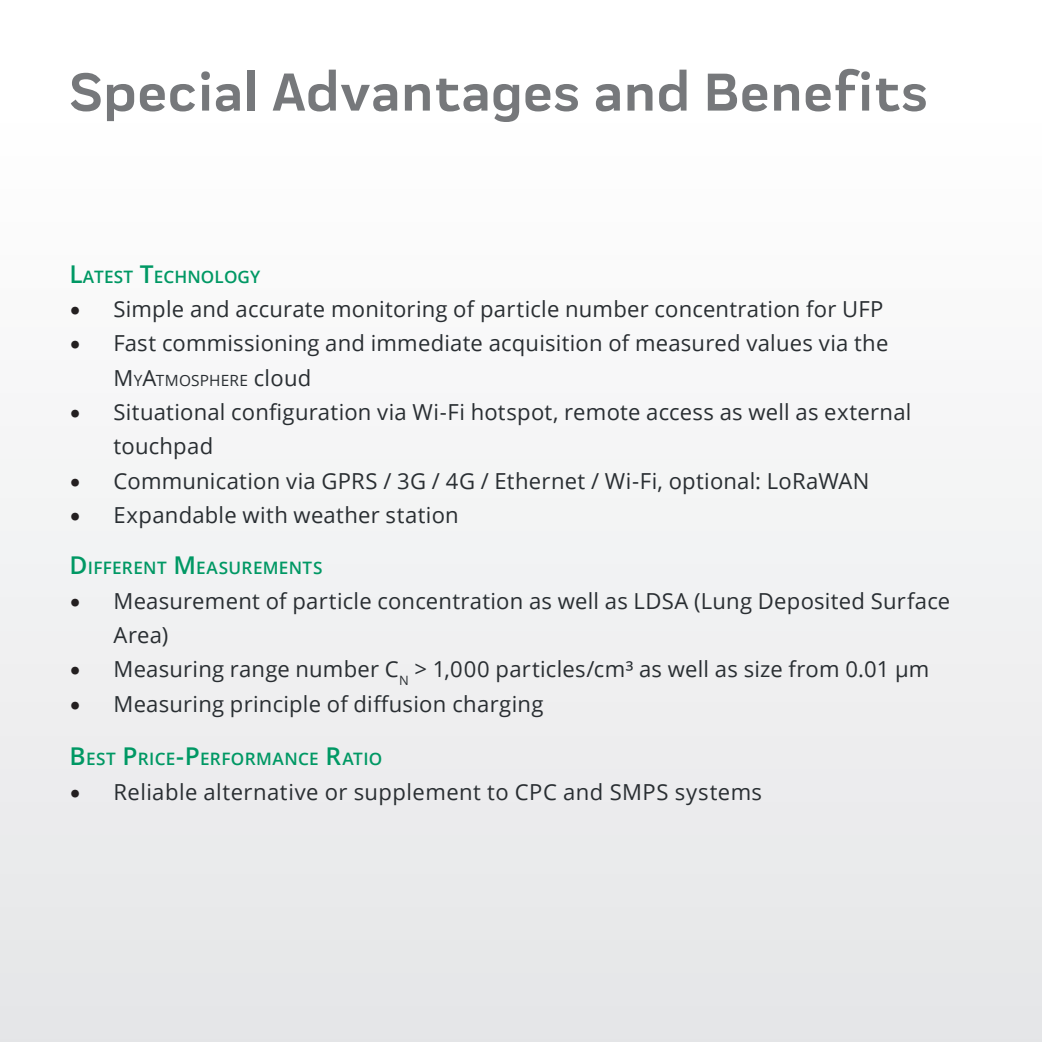
<style>
.page{position:relative;width:1042px;height:1042px;background:#fff}
.page>*{position:absolute;margin:0;border:0;box-sizing:border-box;transform-origin:0 0}
.t1{font:700 55.12px "Praktika";letter-spacing:.02em;color:#76787b}
.t2{font:22.05px/34.3px "Open Sans";letter-spacing:.01em;color:#292e32}
.t3{font:600 17.15px "Open Sans";letter-spacing:.015em;color:#009864}
.t4{font:15.4px "Open Sans";letter-spacing:.01em;color:#292e32}
.s1{font-size:24.5px}
.s2{font-family:"Minion Pro";font-size:29.4px;color:#231f20}
.s3{font-size:22.05px}
</style>
<div class="page">
<div style="left:0;top:0;width:1042px;height:1042px;background:linear-gradient(to right,#f3f3f4,#f3f3f4)"></div>
<h1 class="t1" style="left:69px;top:49px;width:860px">Special Advantages and Benefits</h1>
<p class="t3" style="left:69px;top:265px;width:192px"><span class="s1">L</span>ATEST <span class="s1">T</span>ECHNOLOGY</p>
<p class="t2" style="left:69px;top:291px;width:815px"><span class="s2">•</span> Simple and accurate monitoring of particle number concentration for UFP</p>
<p class="t2" style="left:69px;top:326px;width:820px"><span class="s2">•</span> Fast commissioning and immediate acquisition of measured values via the</p>
<p class="t4" style="left:114px;top:369px;width:199px"><span class="s3">M</span>Y<span class="s3">A</span>TMOSPHERE <span class="s3">cloud</span></p>
<p class="t2" style="left:114px;top:394px;width:799px;text-indent:-44px"><span class="s2">•</span> Situational configuration via Wi-Fi hotspot, remote access as well as external touchpad</p>
<p class="t2" style="left:69px;top:463px;width:801px"><span class="s2">•</span> Communication via GPRS / 3G / 4G / Ethernet / Wi-Fi, optional: LoRaWAN</p>
<p class="t2" style="left:69px;top:497px;width:391px"><span class="s2">•</span> Expandable with weather station</p>
<p class="t3" style="left:69px;top:556px;width:253px"><span class="s1">D</span> IFFERENT <span class="s1">M</span> EASUREMENTS</p>
<p class="t2" style="left:114px;top:583px;width:838px;text-indent:-44px"><span class="s2">•</span> Measurement of particle concentration as well as LDSA (Lung Deposited Surface<br>Area)</p>
<p class="t2" style="left:69px;top:651px;width:861px"><span class="s2">•</span> Measuring range number C<sub>N</sub> &gt; 1,000 particles/cm³ as well as size from 0.01 µm</p>
<p class="t2" style="left:69px;top:686px;width:476px"><span class="s2">•</span> Measuring principle of diffusion charging</p>
<p class="t3" style="left:69px;top:747px;width:314px"><span class="s1">B</span>EST <span class="s1">P</span>RICE<span class="s1">-P</span>ERFORMANCE <span class="s1">R</span>ATIO</p>
<p class="t2" style="left:69px;top:774px;width:694px"><span class="s2">•</span> Reliable alternative or supplement to CPC and SMPS systems</p>
</div>
